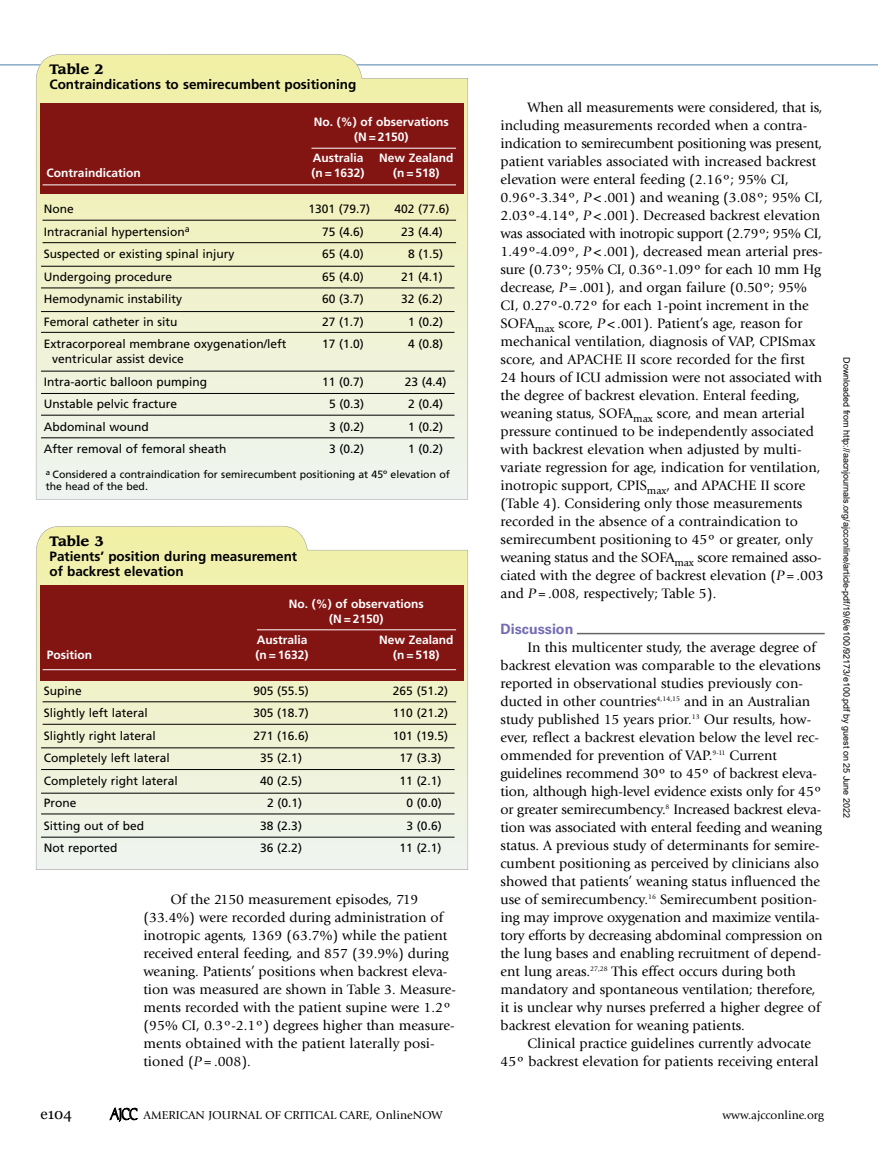
<style>
.page{position:relative;width:878px;height:1175px;background:#fff}
.page>*{position:absolute;margin:0;border:0;box-sizing:border-box;transform-origin:0 0}
.t1{font:15px "Georgia";color:#000}
.t2{font:14.25px/18px "Giovanni Std";color:#000}
.t3{font:700 14.25px "Univers LT Std";color:#736cb4}
.t4{font:700 13.5px/15px "Frutiger";color:#000}
.t5{font:700 13.5px "Leawood";color:#000}
.t6{font:12px/22.5px "Frutiger";color:#000}
.t7{font:700 12px/15px "Frutiger";color:#fff;text-align:center}
.t8{font:12px "Giovanni Std";color:#000}
.t9{font:10.5px/12px "Frutiger";color:#000}
.t10{font:9px "Arial";color:#000}
.s1{font-style:italic}
.s2{font-family:"Publius";font-size:13.5px}
</style>
<div class="page">
<hr style="left:0;top:64px;width:878px;height:2px;background:#88aac7">
<hr style="left:577px;top:633px;width:247px;height:1px;background:#666">
<svg style="left:36px;top:54px;width:432px;height:445px;background:#edefcf"></svg>
<div style="left:40px;top:104px;width:424px;height:90px;background:#821412"></div>
<hr style="left:43px;top:185px;width:413px;height:1px;background:#fff">
<hr style="left:311px;top:148px;width:145px;height:1px;background:#fff">
<hr style="left:43px;top:220px;width:413px;height:1px;background:#000">
<hr style="left:43px;top:242px;width:413px;height:1px;background:#000">
<hr style="left:41px;top:266px;width:413px;height:1px;background:#000">
<hr style="left:41px;top:288px;width:413px;height:1px;background:#000">
<hr style="left:41px;top:311px;width:413px;height:1px;background:#000">
<hr style="left:41px;top:332px;width:413px;height:1px;background:#000">
<hr style="left:41px;top:371px;width:413px;height:1px;background:#000">
<hr style="left:41px;top:393px;width:413px;height:1px;background:#000">
<hr style="left:41px;top:415px;width:413px;height:1px;background:#000">
<hr style="left:41px;top:437px;width:413px;height:1px;background:#000">
<svg style="left:36px;top:526px;width:432px;height:344px;background:#edefd0"></svg>
<div style="left:40px;top:585px;width:424px;height:95px;background:#821412"></div>
<hr style="left:43px;top:669px;width:413px;height:1px;background:#fff">
<hr style="left:257px;top:629px;width:199px;height:1px;background:#fff">
<hr style="left:43px;top:701px;width:413px;height:1px;background:#000">
<hr style="left:43px;top:724px;width:413px;height:1px;background:#000">
<hr style="left:41px;top:747px;width:413px;height:1px;background:#000">
<hr style="left:41px;top:769px;width:413px;height:1px;background:#000">
<hr style="left:41px;top:793px;width:413px;height:1px;background:#000">
<hr style="left:41px;top:813px;width:413px;height:1px;background:#000">
<hr style="left:41px;top:837px;width:413px;height:1px;background:#000">
<p class="t5" style="left:49px;top:63px;width:56px">Table 2</p>
<p class="t4" style="left:49px;top:78px;width:308px">Contraindications to semirecumbent positioning</p>
<p class="t7" style="left:314px;top:115px;width:137px">No. (%) of observations (N = 2150)</p>
<p class="t7" style="left:313px;top:152px;width:52px">Australia</p>
<p class="t7" style="left:47px;top:167px;width:95px">Contraindication</p>
<p class="t7" style="left:311px;top:167px;width:54px">(n= 1632)</p>
<p class="t6" style="left:44px;top:198px;width:244px">None<br>Intracranial hypertension<sup>a<br></sup>Suspected or existing spinal injury<br>Undergoing procedure<br>Hemodynamic instability<br>Femoral catheter in situ<br>Extracorporeal membrane oxygenation/left</p>
<p class="t6" style="left:44px;top:348px;width:184px;text-indent:9px">ventricular assist device<br>Intra-aortic balloon pumping<br>Unstable pelvic fracture<br>Abdominal wound<br>After removal of femoral sheath</p>
<p class="t6" style="left:322px;top:198px;width:50px;text-indent:-14px">1301 (79.7)<br>75 (4.6)<br>65 (4.0)<br>65 (4.0)<br>60 (3.7)<br>27 (1.7)<br>17 (1.0)</p>
<p class="t6" style="left:322px;top:371px;width:44px;text-align:center">11 (0.7)<br>5 (0.3)<br>3 (0.2)<br>3 (0.2)</p>
<p class="t7" style="left:379px;top:152px;width:76px">New Zealand (n= 518)</p>
<p class="t6" style="left:394px;top:198px;width:57px">402 (77.6)</p>
<p class="t6" style="left:401px;top:221px;width:43px">23 (4.4)</p>
<p class="t6" style="left:408px;top:243px;width:37px">8 (1.5)</p>
<p class="t6" style="left:401px;top:266px;width:43px">21 (4.1)</p>
<p class="t6" style="left:401px;top:288px;width:43px">32 (6.2)</p>
<p class="t6" style="left:408px;top:311px;width:37px">1 (0.2)</p>
<p class="t6" style="left:408px;top:333px;width:37px">4 (0.8)</p>
<p class="t6" style="left:404px;top:371px;width:43px">23 (4.4)<br>2 (0.4)<br>1 (0.2)<br>1 (0.2)</p>
<p class="t9" style="left:46px;top:469px;width:405px"><sup>a</sup> Considered a contraindication for semirecumbent positioning at 45º elevation of the head of the bed.</p>
<p class="t5" style="left:49px;top:535px;width:56px">Table 3</p>
<p class="t4" style="left:49px;top:549px;width:249px">Patients’ position during measurement of backrest elevation</p>
<p class="t7" style="left:289px;top:597px;width:137px">No. (%) of observations (N = 2150)</p>
<p class="t7" style="left:257px;top:633px;width:52px">Australia</p>
<p class="t7" style="left:47px;top:648px;width:47px">Position</p>
<p class="t7" style="left:255px;top:648px;width:54px">(n= 1632)</p>
<p class="t7" style="left:379px;top:633px;width:76px">New Zealand (n= 518)</p>
<p class="t6" style="left:44px;top:680px;width:136px">Supine<br>Slightly left lateral<br>Slightly right lateral<br>Completely left lateral<br>Completely right lateral<br>Prone<br>Sitting out of bed<br>Not reported</p>
<p class="t6" style="left:393px;top:680px;width:57px">265 (51.2)</p>
<p class="t6" style="left:253px;top:680px;width:57px">905 (55.5)</p>
<p class="t6" style="left:253px;top:702px;width:57px">305 (18.7)</p>
<p class="t6" style="left:253px;top:725px;width:57px">271 (16.6)</p>
<p class="t6" style="left:260px;top:747px;width:43px">35 (2.1)</p>
<p class="t6" style="left:260px;top:770px;width:43px">40 (2.5)</p>
<p class="t6" style="left:267px;top:792px;width:37px">2 (0.1)</p>
<p class="t6" style="left:260px;top:815px;width:43px">38 (2.3)</p>
<p class="t6" style="left:260px;top:837px;width:43px">36 (2.2)</p>
<p class="t6" style="left:393px;top:702px;width:57px">110 (21.2)</p>
<p class="t6" style="left:393px;top:725px;width:57px">101 (19.5)</p>
<p class="t6" style="left:399px;top:747px;width:43px">17 (3.3)</p>
<p class="t6" style="left:399px;top:770px;width:43px">11 (2.1)</p>
<p class="t6" style="left:406px;top:792px;width:37px">0 (0.0)</p>
<p class="t6" style="left:406px;top:815px;width:37px">3 (0.6)</p>
<p class="t6" style="left:399px;top:837px;width:43px">11 (2.1)</p>
<p class="t2" style="left:143px;top:891px;width:314px;text-indent:27px">Of the 2150 measurement episodes, 719 (33.4%) were recorded during administration of inotropic agents, 1369 (63.7%) while the patient received enteral feeding, and 857 (39.9%) during weaning. Patients’ positions when backrest eleva&shy;tion was measured are shown in Table 3. Measure&shy;ments recorded with the patient supine were 1.2º (95% CI, 0.3º-2.1º) degrees higher than measure&shy;ments obtained with the patient laterally posi&shy;tioned (<span class="s1">P</span> = .008).</p>
<p class="t2" style="left:500px;top:99px;width:325px;text-indent:27px">When all measurements were considered, that is, including measurements recorded when a contra&shy;indication to semirecumbent positioning was present, patient variables associated with increased backrest elevation were enteral feeding (2.16º; 95% CI, 0.96º-3.34º, <span class="s1">P</span> &lt; .001) and weaning (3.08º; 95% CI, 2.03º-4.14º, <span class="s1">P</span> &lt; .001). Decreased backrest elevation was associated with inotropic support (2.79º; 95% CI, 1.49º-4.09º, <span class="s1">P</span> &lt; .001), decreased mean arterial pres&shy;sure (0.73º; 95% CI, 0.36º-1.09º for each 10 mm Hg decrease, <span class="s1">P</span> = .001), and organ failure (0.50º; 95% CI, 0.27º-0.72º for each 1-point increment in the SOFA<sub>max</sub> score, <span class="s1">P</span> &lt; .001). Patient’s age, reason for mechanical ventilation, diagnosis of VAP, CPISmax score, and APACHE II score recorded for the first 24 hours of ICU admission were not associated with the degree of backrest elevation. Enteral feeding, weaning status, SOFA<sub>max</sub> score, and mean arterial pressure continued to be independently associated with backrest elevation when adjusted by multi&shy;variate regression for age, indication for ventilation, inotropic support, CPIS<sub>max</sub>, and APACHE II score (Table 4). Considering only those measurements recorded in the absence of a contraindication to semirecumbent positioning to 45º or greater, only weaning status and the SOFA<sub>max</sub> score remained asso&shy;ciated with the degree of backrest elevation (<span class="s1">P</span> = .003 and <span class="s1">P</span> = .008, respectively; Table 5).</p>
<p class="t3" style="left:500px;top:623px;width:74px">Discussion</p>
<p class="t2" style="left:500px;top:639px;width:323px;text-indent:27px">In this multicenter study, the average degree of backrest elevation was comparable to the elevations reported in observational studies previously con&shy;ducted in other countries<sup>4,14,15</sup> and in an Australian study published 15 years prior.<sup>13</sup> Our results, how&shy;ever, reflect a backrest elevation below the level rec&shy;ommended for prevention of VAP.<sup>9-11</sup> Current guidelines recommend 30º to 45º of backrest eleva&shy;tion, although high-level evidence exists only for 45º or greater semirecumbency.<sup>8</sup> Increased backrest eleva&shy;tion was associated with enteral feeding and weaning status. A previous study of determinants for semire&shy;cumbent positioning as perceived by clinicians also showed that patients’ weaning status influenced the use of semirecumbency.<sup>16</sup> Semirecumbent position&shy;ing may improve oxygenation and maximize ventila&shy;tory efforts by decreasing abdominal compression on the lung bases and enabling recruitment of depend&shy;ent lung areas.<sup>27,28</sup> This effect occurs during both mandatory and spontaneous ventilation; therefore, it is unclear why nurses preferred a higher degree of backrest elevation for weaning patients.</p>
<p class="t2" style="left:500px;top:1035px;width:319px;text-indent:27px">Clinical practice guidelines currently advocate<br>45º backrest elevation for patients receiving enteral</p>
<p class="t1" style="left:40px;top:1105px;width:33px">e104</p>
<p class="t8" style="left:110px;top:1110px;width:334px"><span class="s2">AJCC</span> AMERICAN JOURNAL OF CRITICAL CARE, OnlineNOW</p>
<p class="t8" style="left:722px;top:1110px;width:103px">www.ajcconline.org</p>
<p class="t10" style="left:850px;top:357px;width:462px;rotate:90deg">Downloaded from http://aacnjournals.org/ajcconline/article-pdf/19/6/e100/92173/e100.pdf by guest on 25 June 2022</p>
</div>
